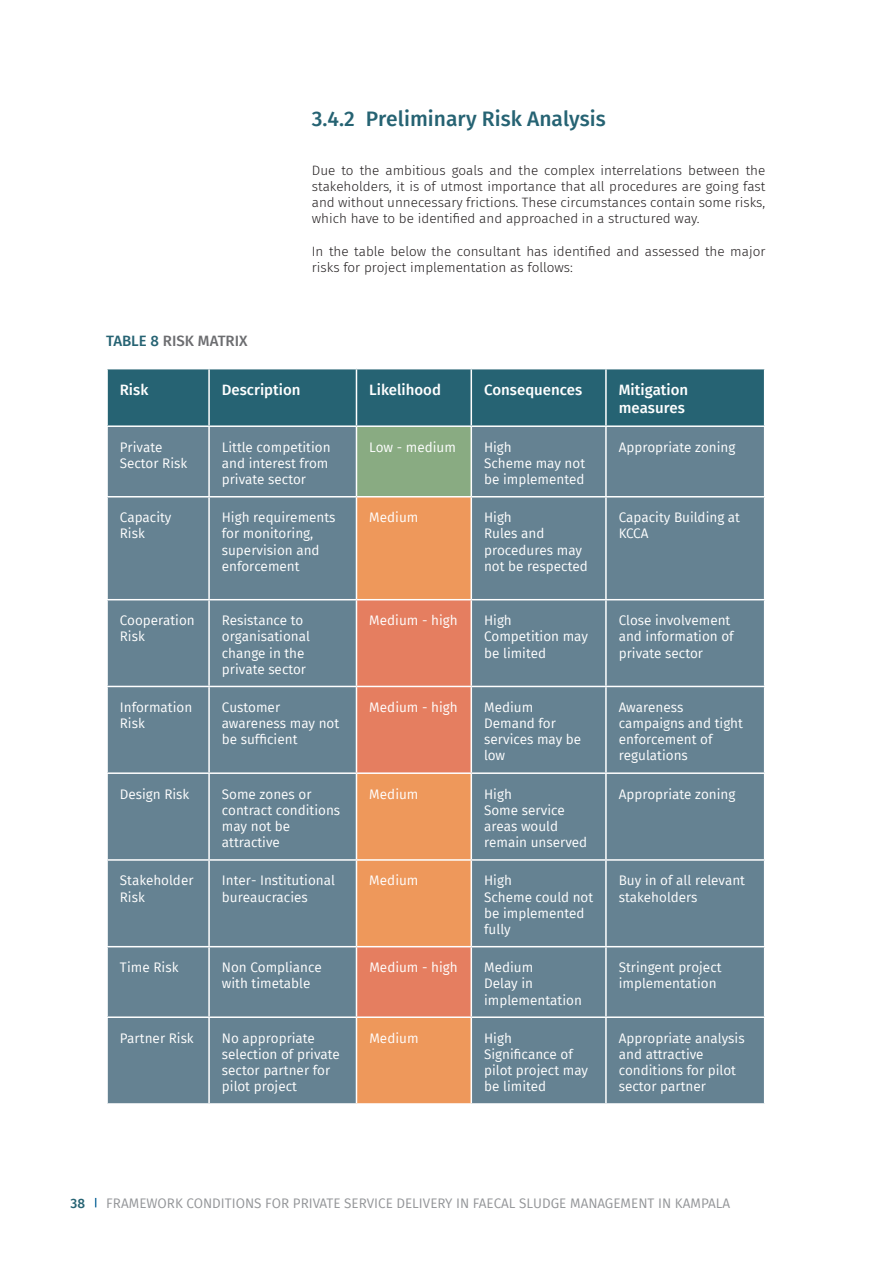
<style>
.page{position:relative;width:893px;height:1263px;background:#fff}
.page>*{position:absolute;margin:0;border:0;box-sizing:border-box;transform-origin:0 0}
.t1{font:500 21px "Fira Sans";color:#266373}
.t2{font:500 15px/18px "Fira Sans";color:#fff}
.t3{font:500 15px "Fira Sans";color:#6c6d70}
.t4{font:13.5px/16.2px "Fira Sans";color:#fff}
.t5{font:300 13.5px/16.2px "Fira Sans";color:#231f20;text-align:justify}
.t6{font:13.5px "Fira Sans";color:#939598}
.t7{font:500 13.5px "Fira Sans";color:#266373}
.s1{color:#266373}
</style>
<div class="page">
<div style="left:108px;top:369px;width:656px;height:56px;background:#266373"></div>
<div style="left:108px;top:427px;width:656px;height:676px;background:#658292"></div>
<div style="left:356px;top:426px;width:115px;height:71px;background:#89ab82"></div>
<div style="left:357px;top:497px;width:114px;height:606px;background:#ee985b"></div>
<svg style="left:357px;top:600px;width:114px;height:416px;background:#e8895f"></svg>
<hr style="left:208px;top:369px;width:2px;height:56px;background:#fff">
<hr style="left:356px;top:369px;width:1px;height:56px;background:#fff">
<hr style="left:471px;top:369px;width:1px;height:56px;background:#fff">
<hr style="left:605px;top:369px;width:2px;height:56px;background:#fff">
<hr style="left:208px;top:427px;width:2px;height:69px;background:#fff">
<hr style="left:356px;top:425px;width:115px;height:2px;background:#fff">
<hr style="left:356px;top:427px;width:1px;height:69px;background:#fff">
<hr style="left:471px;top:427px;width:1px;height:69px;background:#fff">
<hr style="left:605px;top:427px;width:2px;height:69px;background:#fff">
<hr style="left:106px;top:496px;width:103px;height:1px;background:#fff">
<hr style="left:209px;top:496px;width:147px;height:1px;background:#fff">
<hr style="left:208px;top:497px;width:2px;height:102px;background:#fff">
<hr style="left:356px;top:496px;width:115px;height:1px;background:#fff">
<hr style="left:356px;top:497px;width:1px;height:102px;background:#fff">
<hr style="left:471px;top:496px;width:135px;height:1px;background:#fff">
<hr style="left:471px;top:497px;width:1px;height:102px;background:#fff">
<hr style="left:606px;top:496px;width:159px;height:1px;background:#fff">
<hr style="left:605px;top:497px;width:2px;height:102px;background:#fff">
<hr style="left:106px;top:599px;width:103px;height:1px;background:#fff">
<hr style="left:209px;top:599px;width:147px;height:1px;background:#fff">
<hr style="left:208px;top:600px;width:2px;height:86px;background:#fff">
<hr style="left:356px;top:599px;width:115px;height:1px;background:#fff">
<hr style="left:356px;top:600px;width:1px;height:86px;background:#fff">
<hr style="left:471px;top:599px;width:135px;height:1px;background:#fff">
<hr style="left:471px;top:600px;width:1px;height:86px;background:#fff">
<hr style="left:606px;top:599px;width:159px;height:1px;background:#fff">
<hr style="left:605px;top:600px;width:2px;height:86px;background:#fff">
<hr style="left:106px;top:686px;width:103px;height:1px;background:#fff">
<hr style="left:209px;top:686px;width:147px;height:1px;background:#fff">
<hr style="left:208px;top:687px;width:2px;height:85px;background:#fff">
<hr style="left:356px;top:686px;width:115px;height:1px;background:#fff">
<hr style="left:356px;top:687px;width:1px;height:85px;background:#fff">
<hr style="left:471px;top:686px;width:135px;height:1px;background:#fff">
<hr style="left:471px;top:687px;width:1px;height:85px;background:#fff">
<hr style="left:606px;top:686px;width:159px;height:1px;background:#fff">
<hr style="left:605px;top:687px;width:2px;height:85px;background:#fff">
<hr style="left:106px;top:772px;width:103px;height:2px;background:#fff">
<hr style="left:209px;top:772px;width:147px;height:2px;background:#fff">
<hr style="left:208px;top:774px;width:2px;height:85px;background:#fff">
<hr style="left:356px;top:772px;width:115px;height:2px;background:#fff">
<hr style="left:356px;top:774px;width:1px;height:85px;background:#fff">
<hr style="left:471px;top:772px;width:135px;height:2px;background:#fff">
<hr style="left:471px;top:774px;width:1px;height:85px;background:#fff">
<hr style="left:606px;top:772px;width:159px;height:2px;background:#fff">
<hr style="left:605px;top:774px;width:2px;height:85px;background:#fff">
<hr style="left:106px;top:859px;width:103px;height:2px;background:#fff">
<hr style="left:209px;top:859px;width:147px;height:2px;background:#fff">
<hr style="left:208px;top:861px;width:2px;height:85px;background:#fff">
<hr style="left:356px;top:859px;width:115px;height:2px;background:#fff">
<hr style="left:356px;top:861px;width:1px;height:85px;background:#fff">
<hr style="left:471px;top:859px;width:135px;height:2px;background:#fff">
<hr style="left:471px;top:861px;width:1px;height:85px;background:#fff">
<hr style="left:606px;top:859px;width:159px;height:2px;background:#fff">
<hr style="left:605px;top:861px;width:2px;height:85px;background:#fff">
<hr style="left:106px;top:946px;width:103px;height:1px;background:#fff">
<hr style="left:209px;top:946px;width:147px;height:1px;background:#fff">
<hr style="left:208px;top:947px;width:2px;height:69px;background:#fff">
<hr style="left:356px;top:946px;width:115px;height:1px;background:#fff">
<hr style="left:356px;top:947px;width:1px;height:69px;background:#fff">
<hr style="left:471px;top:946px;width:135px;height:1px;background:#fff">
<hr style="left:471px;top:947px;width:1px;height:69px;background:#fff">
<hr style="left:606px;top:946px;width:159px;height:1px;background:#fff">
<hr style="left:605px;top:947px;width:2px;height:69px;background:#fff">
<hr style="left:106px;top:1016px;width:103px;height:2px;background:#fff">
<hr style="left:209px;top:1016px;width:147px;height:2px;background:#fff">
<hr style="left:208px;top:1018px;width:2px;height:85px;background:#fff">
<hr style="left:356px;top:1016px;width:115px;height:2px;background:#fff">
<hr style="left:356px;top:1018px;width:1px;height:85px;background:#fff">
<hr style="left:471px;top:1016px;width:135px;height:2px;background:#fff">
<hr style="left:471px;top:1018px;width:1px;height:85px;background:#fff">
<hr style="left:606px;top:1016px;width:159px;height:2px;background:#fff">
<hr style="left:605px;top:1018px;width:2px;height:85px;background:#fff">
<h1 class="t1" style="left:312px;top:102px;width:295px">3.4.2 Preliminary Risk Analysis</h1>
<p class="t5" style="left:312px;top:162px;width:455px">Due to the ambitious goals and the complex interrelations between the stakeholders, it is of utmost importance that all procedures are going fast and without unnecessary frictions. These circumstances contain some risks, which have to be identified and approached in a structured way.</p>
<p class="t5" style="left:312px;top:243px;width:455px">In the table below the consultant has identified and assessed the major risks for project implementation as follows:</p>
<p class="t3" style="left:106px;top:328px;width:143px"><span class="s1">TABLE 8</span> RISK MATRIX</p>
<p class="t2" style="left:120px;top:380px;width:30px">Risk</p>
<p class="t2" style="left:222px;top:380px;width:80px">Description</p>
<p class="t2" style="left:369px;top:380px;width:73px">Likelihood</p>
<p class="t2" style="left:484px;top:380px;width:100px">Consequences</p>
<p class="t2" style="left:619px;top:380px;width:71px">Mitigation measures</p>
<p class="t4" style="left:120px;top:438px;width:69px">Private<br>Sector Risk</p>
<p class="t4" style="left:222px;top:438px;width:110px">Little competition and interest from private sector</p>
<p class="t4" style="left:369px;top:438px;width:88px">Low - medium</p>
<p class="t4" style="left:484px;top:438px;width:103px">High<br>Scheme may not be implemented</p>
<p class="t4" style="left:619px;top:438px;width:118px">Appropriate zoning</p>
<p class="t4" style="left:120px;top:509px;width:53px">Capacity<br>Risk</p>
<p class="t4" style="left:222px;top:509px;width:115px">High requirements for monitoring, supervision and enforcement</p>
<p class="t4" style="left:369px;top:509px;width:51px">Medium</p>
<p class="t4" style="left:484px;top:509px;width:105px">High<br>Rules and procedures may not be respected</p>
<p class="t4" style="left:619px;top:509px;width:123px">Capacity Building at<br>KCCA</p>
<p class="t4" style="left:120px;top:612px;width:76px">Cooperation<br>Risk</p>
<p class="t4" style="left:222px;top:612px;width:90px">Resistance to organisational change in the private sector</p>
<p class="t4" style="left:369px;top:612px;width:90px">Medium - high</p>
<p class="t4" style="left:484px;top:612px;width:105px">High<br>Competition may be limited</p>
<p class="t4" style="left:619px;top:612px;width:117px">Close involvement and information of private sector</p>
<p class="t4" style="left:120px;top:699px;width:74px">Information<br>Risk</p>
<p class="t4" style="left:222px;top:699px;width:119px">Customer awareness may not be sufficient</p>
<p class="t4" style="left:369px;top:699px;width:90px">Medium - high</p>
<p class="t4" style="left:484px;top:699px;width:99px">Medium<br>Demand for services may be low</p>
<p class="t4" style="left:619px;top:699px;width:126px">Awareness campaigns and tight enforcement of regulations</p>
<p class="t4" style="left:120px;top:785px;width:71px">Design Risk</p>
<p class="t4" style="left:222px;top:785px;width:120px">Some zones or contract conditions may not be attractive</p>
<p class="t4" style="left:369px;top:785px;width:51px">Medium</p>
<p class="t4" style="left:484px;top:785px;width:105px">High<br>Some service areas would remain unserved</p>
<p class="t4" style="left:619px;top:785px;width:118px">Appropriate zoning</p>
<p class="t4" style="left:120px;top:872px;width:75px">Stakeholder<br>Risk</p>
<p class="t4" style="left:222px;top:872px;width:115px">Inter- Institutional bureaucracies</p>
<p class="t4" style="left:369px;top:872px;width:51px">Medium</p>
<p class="t4" style="left:484px;top:872px;width:111px">High<br>Scheme could not be implemented fully</p>
<p class="t4" style="left:619px;top:872px;width:128px">Buy in of all relevant stakeholders</p>
<p class="t4" style="left:120px;top:959px;width:60px">Time Risk</p>
<p class="t4" style="left:222px;top:959px;width:101px">Non Compliance with timetable</p>
<p class="t4" style="left:369px;top:959px;width:90px">Medium - high</p>
<p class="t4" style="left:484px;top:959px;width:99px">Medium<br>Delay in implementation</p>
<p class="t4" style="left:619px;top:959px;width:104px">Stringent project implementation</p>
<p class="t4" style="left:120px;top:1029px;width:75px">Partner Risk</p>
<p class="t4" style="left:222px;top:1029px;width:120px">No appropriate selection of private sector partner for pilot project</p>
<p class="t4" style="left:369px;top:1029px;width:51px">Medium</p>
<p class="t4" style="left:484px;top:1029px;width:105px">High<br>Significance of pilot project may be limited</p>
<p class="t4" style="left:619px;top:1029px;width:127px">Appropriate analysis and attractive conditions for pilot sector partner</p>
<p class="t7" style="left:71px;top:1192px;width:16px">38</p>
<p class="t6" style="left:106px;top:1193px;width:625px">FRAMEWORK CONDITIONS FOR PRIVATE SERVICE DELIVERY IN FAECAL SLUDGE MANAGEMENT IN KAMPALA</p>
</div>
